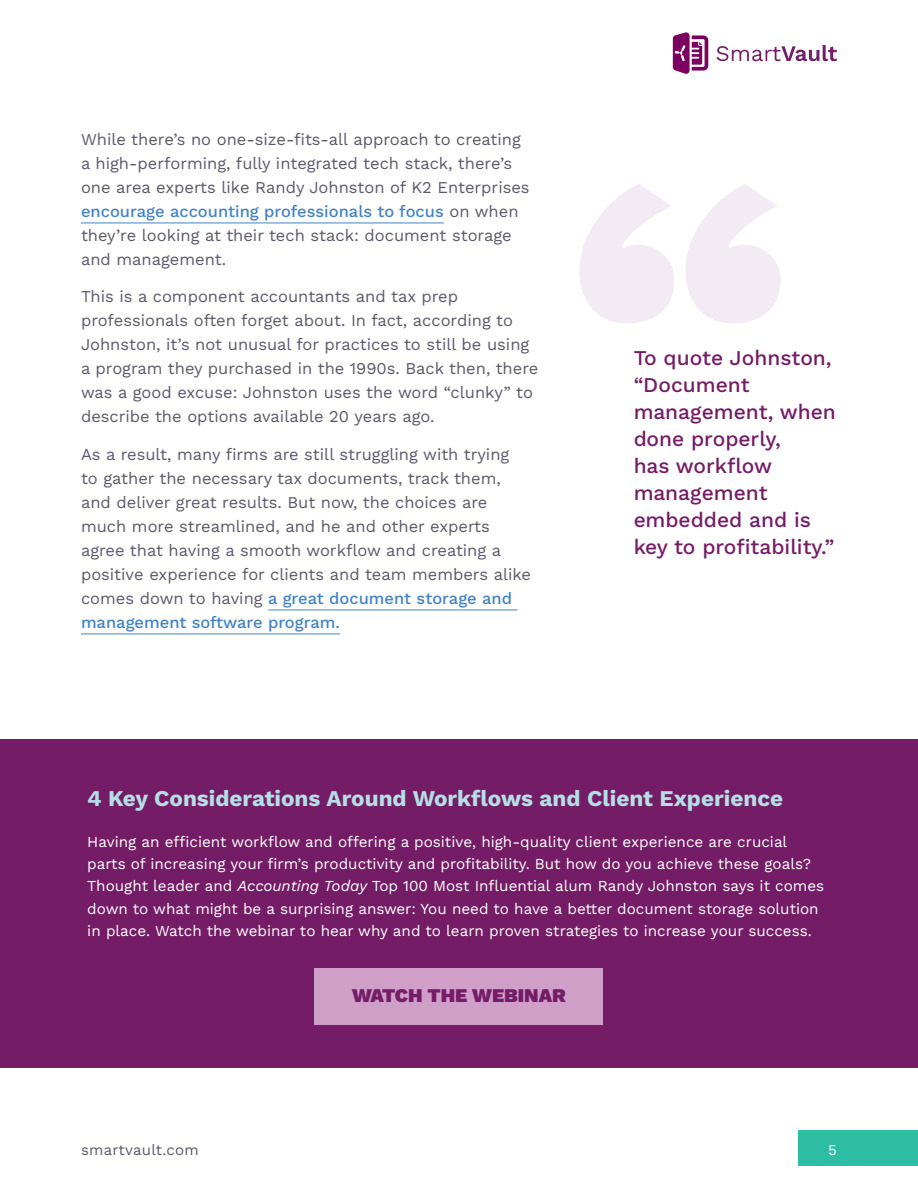
<style>
.page{position:relative;width:918px;height:1188px;background:#fff}
.page>*{position:absolute;margin:0;border:0;box-sizing:border-box;transform-origin:0 0}
.t1{font:700 22.5px "Work Sans";color:#b4e0e5}
.t2{font:21px/27px "Work Sans";color:#741d66}
.t3{font:900 19.35px "Work Sans";color:#741d66}
.Body_Text{font:16.5px/24px "Work Sans";color:#59596b}
.t4{font:15.3px/22.2px "Work Sans";color:#fff}
.t5{font:15px "Work Sans";letter-spacing:.02em;color:#59596b}
.Folio_Nr{font:15px "Work Sans";color:#fff}
.s1{color:#4482c4}
.s2{font-style:italic}
</style>
<div class="page">
<svg style="left:716px;top:45px;width:121px;height:16px"></svg>
<svg style="left:673px;top:32px;width:35px;height:42px"></svg>
<div style="left:798px;top:1130px;width:120px;height:36px;background:#2dbca4"></div>
<hr style="left:81px;top:223px;width:363px;height:1px;background:#4482c4">
<hr style="left:268px;top:610px;width:249px;height:1px;background:#4482c4">
<hr style="left:81px;top:634px;width:259px;height:1px;background:#4482c4">
<div style="left:0;top:739px;width:918px;height:329px;background:#741d66"></div>
<div style="left:315px;top:968px;width:288px;height:57px;background:#cf9fc8"></div>
<p class="Body_Text" style="left:81px;top:127px;width:450px">While there’s no one-size-fits-all approach to creating a high-performing, fully integrated tech stack, there’s one area experts like Randy Johnston of K2 Enterprises <span class="s1">encourage accounting professionals to focus</span> on when they’re looking at their tech stack: document storage and management.</p>
<p class="Body_Text" style="left:81px;top:284px;width:459px">This is a component accountants and tax prep professionals often forget about. In fact, according to Johnston, it’s not unusual for practices to still be using a program they purchased in the 1990s. Back then, there was a good excuse: Johnston uses the word “clunky” to describe the options available 20 years ago.</p>
<p class="Body_Text" style="left:81px;top:442px;width:452px">As a result, many firms are still struggling with trying<br>to gather the necessary tax documents, track them, and deliver great results. But now, the choices are much more streamlined, and he and other experts agree that having a smooth workflow and creating a positive experience for clients and team members alike comes down to having <span class="s1">a great document storage and management software program.</span></p>
<p class="t2" style="left:633px;top:344px;width:204px">To quote Johnston, “Document management, when done properly,<br>has workflow management embedded and is key to profitability.”</p>
<h1 class="t1" style="left:87px;top:781px;width:697px">4 Key Considerations Around Workflows and Client Experience</h1>
<p class="t4" style="left:87px;top:830px;width:739px">Having an efficient workflow and offering a positive, high-quality client experience are crucial parts of increasing your firm’s productivity and profitability. But how do you achieve these goals?<br>Thought leader and <span class="s2">Accounting Today</span> Top 100 Most Influential alum Randy Johnston says it comes down to what might be a surprising answer: You need to have a better document storage solution in place. Watch the webinar to hear why and to learn proven strategies to increase your success.</p>
<p class="t3" style="left:352px;top:984px;width:215px">WATCH THE WEBINAR</p>
<p class="t5" style="left:81px;top:1138px;width:119px">smartvault.com</p>
<p class="Folio_Nr" style="left:828px;top:1138px;width:10px">5</p>
</div>
